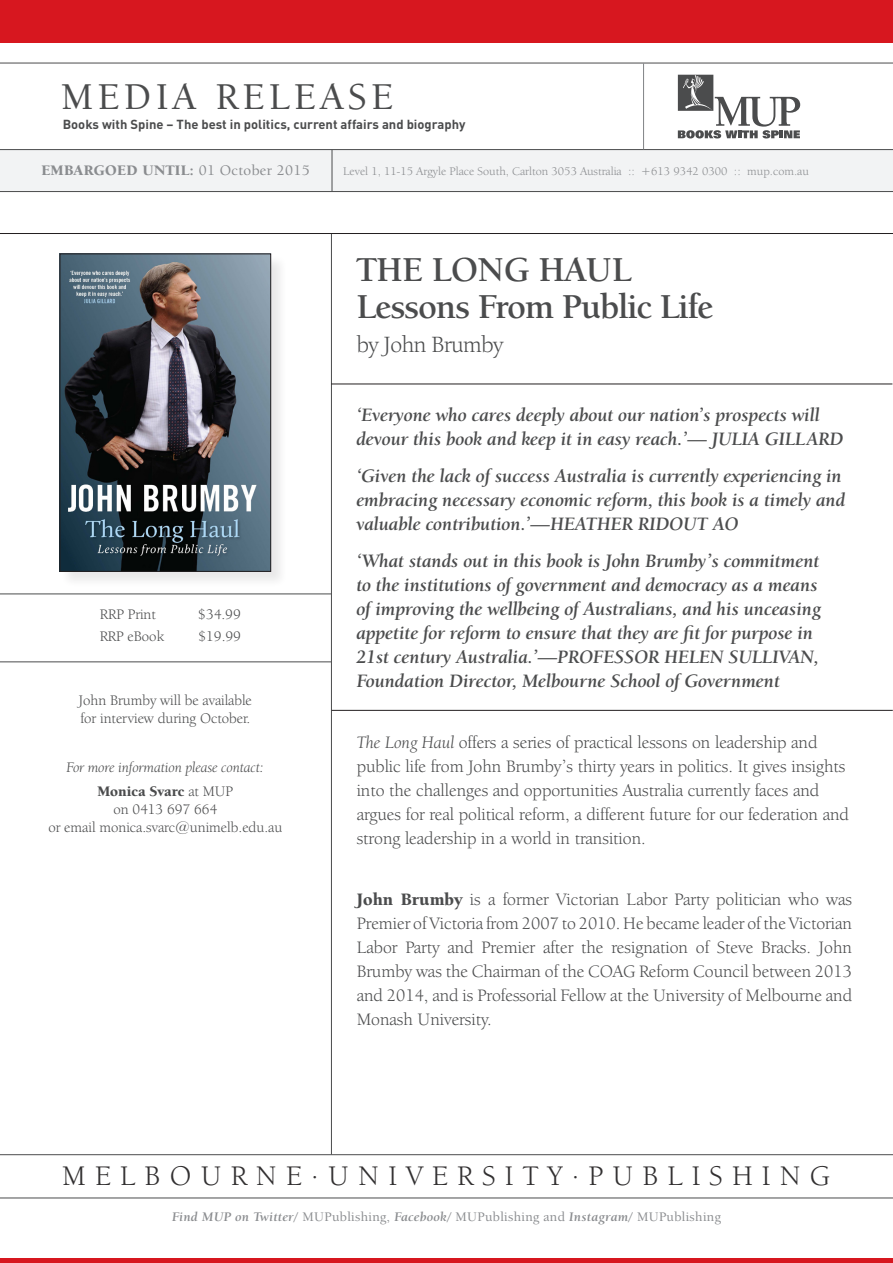
<style>
.page{position:relative;width:893px;height:1263px;background:#fff}
.page>*{position:absolute;margin:0;border:0;box-sizing:border-box;transform-origin:0 0}
._1_Title{font:500 39px "Berkeley Oldstyle IT Cby BT";letter-spacing:.125em;color:#4b4c4d}
._2_Sub-Title{font:700 36px "Berkeley Oldstyle IT Cby BT";letter-spacing:-.02em;color:#4b4c4d}
._2_Sub-Title-2{font:700 36px "Berkeley Oldstyle IT Cby BT";color:#4b4c4d}
.t1{font:29.25px "Berkeley Oldstyle IT Cby BT";letter-spacing:.315em;color:#312f30}
._3_Author{font:24px "Berkeley Oldstyle IT Cby BT";letter-spacing:-.02em;color:#4b4c4d}
._3_Author-2{font:italic 700 19.5px/24px "Berkeley Oldstyle IT Cby BT";color:#4b4c4d}
._7_Body{font:18px/24px "Berkeley Oldstyle IT Cby BT";color:#4b4c4d;text-align:justify}
._3_Author-3{font:18px/24px "Berkeley Oldstyle IT Cby BT";color:#4b4c4d}
._8_Contact_Info{font:15px/18px "Berkeley Oldstyle IT Cby BT";color:#4b4c4d}
._8_Contact_Info-2{font:italic 15px "Berkeley Oldstyle IT Cby BT";color:#4b4c4d}
.t2{font:900 15px "Berkeley Oldstyle IT Cby BT";letter-spacing:.025em;color:#8a8c8f}
.t3{font:500 13.5px "Berkeley Oldstyle IT Cby BT";letter-spacing:.025em;color:#8a8c8f}
.t4{font:700 12.9px "DIN";color:#4b4c4d}
.t5{font:12px "Berkeley Oldstyle IT Cby BT";color:#8a8c8f}
.s1{font-weight:500}
.s2{font-weight:900}
.s3{font-style:italic}
.s4{font-weight:700;font-style:italic}
</style>
<div class="page">
<div style="left:0;top:149px;width:893px;height:42px;background:#f2f3f4"></div>
<hr style="left:0;top:63px;width:893px;height:1px;background:#4b4c4d">
<hr style="left:0;top:149px;width:893px;height:1px;background:#4b4c4d">
<svg style="left:678px;top:75px;width:122px;height:63px"></svg>
<hr style="left:643px;top:63px;width:1px;height:86px;background:#808285">
<hr style="left:331px;top:234px;width:1px;height:920px;background:#4b4c4d">
<hr style="left:0;top:1154px;width:893px;height:1px;background:#4b4c4d">
<hr style="left:0;top:1198px;width:893px;height:1px;background:#4b4c4d">
<hr style="left:0;top:191px;width:893px;height:1px;background:#4b4c4d">
<hr style="left:332px;top:150px;width:1px;height:41px;background:#4b4c4d">
<hr style="left:331px;top:384px;width:561px;height:1px;background:#231f20">
<hr style="left:0;top:233px;width:893px;height:1px;background:#231f20">
<hr style="left:332px;top:710px;width:561px;height:1px;background:#231f20">
<div style="left:60px;top:254px;width:227px;height:334px;background:#231f20;opacity:.1"></div>
<img style="left:62px;top:256px;width:207px;height:314px">
<div style="left:60px;top:254px;width:211px;height:318px;border:1px solid #231f20"></div>
<hr style="left:0;top:662px;width:331px;height:1px;background:#4b4c4d">
<hr style="left:0;top:594px;width:331px;height:1px;background:#4b4c4d">
<div style="left:0;top:0;width:893px;height:43px;background:#d7171f"></div>
<hr style="left:0;top:1259px;width:893px;height:4px;background:#d7171f">
<p class="_1_Title" style="left:61px;top:73px;width:333px">MEDIA RELEASE</p>
<p class="t4" style="left:63px;top:116px;width:404px">Books with Spine – The best in politics, current affairs and biography</p>
<p class="t2" style="left:41px;top:160px;width:270px">EMBARGOED UNTIL: <span class="s1">01 October 2015</span></p>
<p class="t5" style="left:343px;top:164px;width:467px">Level 1, 11-15 Argyle Place South, Carlton 3053 Australia :: +613 9342 0300 :: mup.com.au</p>
<p class="_8_Contact_Info" style="left:100px;top:605px;width:57px">RRP Print</p>
<p class="_8_Contact_Info" style="left:198px;top:605px;width:44px">$34.99</p>
<p class="_8_Contact_Info" style="left:100px;top:627px;width:66px">RRP eBook</p>
<p class="_8_Contact_Info" style="left:199px;top:627px;width:44px">$19.99</p>
<p class="_8_Contact_Info" style="left:79px;top:691px;width:175px">John Brumby will be available for interview during October.</p>
<p class="_8_Contact_Info-2" style="left:67px;top:758px;width:199px">For more information please contact:</p>
<p class="_8_Contact_Info" style="left:48px;top:782px;width:235px;text-align:center"><span class="s2">Monica Svarc</span> at MUP<br>on 0413 697 664<br>or email monica.svarc@unimelb.edu.au</p>
<p class="_2_Sub-Title-2" style="left:357px;top:248px;width:276px">THE LONG HAUL</p>
<p class="_2_Sub-Title" style="left:357px;top:285px;width:358px">Lessons From Public Life</p>
<p class="_3_Author" style="left:357px;top:331px;width:148px">by John Brumby</p>
<p class="_3_Author-2" style="left:357px;top:403px;width:488px">‘Everyone who cares deeply about our nation’s prospects will devour this book and keep it in easy reach.’— JULIA GILLARD</p>
<p class="_3_Author-2" style="left:357px;top:464px;width:490px">‘Given the lack of success Australia is currently experiencing in embracing necessary economic reform, this book is a timely and valuable contribution.’—HEATHER RIDOUT AO</p>
<p class="_3_Author-2" style="left:357px;top:548px;width:466px">‘What stands out in this book is John Brumby’s commitment to the institutions of government and democracy as a means of improving the wellbeing of Australians, and his unceasing appetite for reform to ensure that they are fit for purpose in 21st century Australia.’—PROFESSOR HELEN SULLIVAN, Foundation Director, Melbourne School of Government</p>
<p class="_3_Author-3" style="left:357px;top:730px;width:494px"><span class="s3">The Long Haul</span> offers a series of practical lessons on leadership and public life from John Brumby’s thirty years in politics. It gives insights into the challenges and opportunities Australia currently faces and argues for real political reform, a different future for our federation and strong leadership in a world in transition.</p>
<p class="_7_Body" style="left:357px;top:887px;width:497px"><span class="s2">John Brumby</span> is a former Victorian Labor Party politician who was Premier of Victoria from 2007 to 2010. He became leader of the Victorian Labor Party and Premier after the resignation of Steve Bracks. John Brumby was the Chairman of the COAG Reform Council between 2013 and 2014, and is Professorial Fellow at the University of Melbourne and Monash University.</p>
<p class="t1" style="left:62px;top:1158px;width:769px">MELBOURNE.UNIVERSITY.PUBLISHING</p>
<p class="t3" style="left:172px;top:1209px;width:550px"><span class="s4">Find MUP on Twitter/</span> MUPublishing, <span class="s4">Facebook/</span> MUPublishing and <span class="s4">Instagram/</span> MUPublishing</p>
</div>
